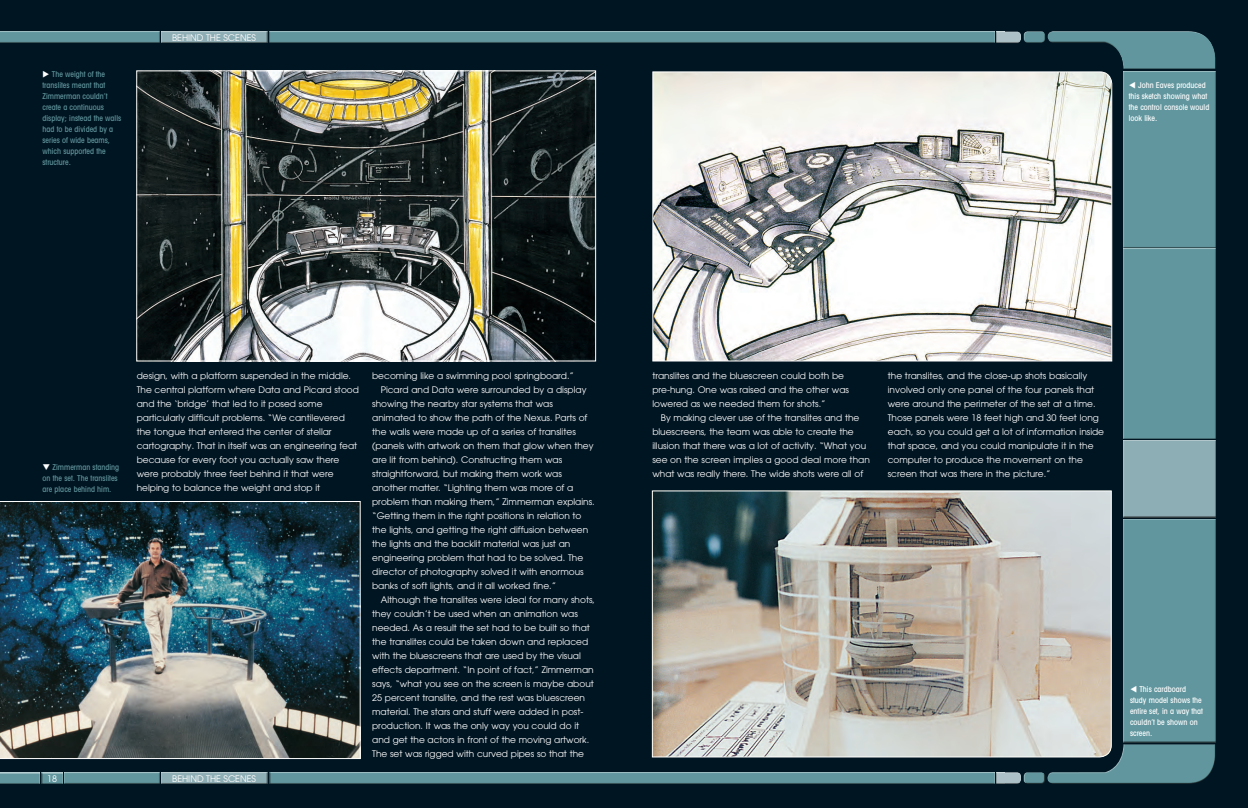
<style>
.page{position:relative;width:1248px;height:808px;background:#fff}
.page>*{position:absolute;margin:0;border:0;box-sizing:border-box;transform-origin:0 0}
.Main_Body_text_Drop{font:9px/14px "Avant Garde";color:#fff}
.t1{font:500 condensed 8px/11px "Avant Garde LT";color:#61969e}
.t2{font:500 condensed 8px/11px "Avant Garde LT";color:#fff}
.s1{color:#fff}
</style>
<div class="page">
<div style="left:0;top:0;width:1247px;height:808px;background:#001522"></div>
<div style="left:995px;top:31px;width:26px;height:12px;background:#acc1c7"></div>
<div style="left:1023px;top:30px;width:23px;height:12px;background:#fff;opacity:.75"></div>
<div style="left:1023px;top:32px;width:23px;height:11px;background:#231f20;opacity:.75"></div>
<div style="left:1023px;top:772px;width:21px;height:12px;background:#fff;opacity:.75"></div>
<div style="left:1024px;top:772px;width:22px;height:13px;background:#231f20;opacity:.75"></div>
<div style="left:268px;top:31px;width:727px;height:12px;background:#61969e"></div>
<div style="left:1121px;top:440px;width:95px;height:78px;background:#8eaeb5"></div>
<div style="left:1121px;top:248px;width:95px;height:192px;background:#61969e"></div>
<div style="left:1121px;top:518px;width:95px;height:226px;background:#61969e"></div>
<div style="left:1121px;top:71px;width:95px;height:179px;background:#61969e"></div>
<div style="left:995px;top:772px;width:26px;height:12px;background:#acc1c7"></div>
<div style="left:269px;top:772px;width:726px;height:12px;background:#61969e"></div>
<div style="left:1048px;top:743px;width:167px;height:41px;background:#231f20;opacity:.75"></div>
<div style="left:1046px;top:31px;width:167px;height:39px;background:#fff;opacity:.75"></div>
<div style="left:1046px;top:39px;width:170px;height:31px;background:#231f20;opacity:.75"></div>
<div style="left:160px;top:31px;width:108px;height:12px;background:#8eaeb5"></div>
<div style="left:160px;top:772px;width:108px;height:12px;background:#8eaeb5"></div>
<div style="left:0;top:31px;width:160px;height:12px;background:#61969e"></div>
<div style="left:63px;top:772px;width:97px;height:12px;background:#61969e"></div>
<div style="left:40px;top:772px;width:23px;height:12px;background:#231f20;opacity:.75"></div>
<div style="left:0;top:772px;width:40px;height:12px;background:#231f20;opacity:.75"></div>
<img style="left:651px;top:490px;width:460px;height:268px">
<img style="left:0;top:501px;width:360px;height:258px">
<img style="left:652px;top:71px;width:460px;height:291px">
<img style="left:138px;top:72px;width:456px;height:287px">
<div style="left:136px;top:70px;width:460px;height:291px;border:1px solid #fff"></div>
<p class="Main_Body_text_Drop" style="left:172px;top:30px;width:85px">BEHIND THE SCENES</p>
<p class="t1" style="left:43px;top:69px;width:80px"><span class="s1">◆</span> The weight of the translites meant that<br>Zimmerman couldn’t create a continuous display; instead the walls had to be divided by a series of wide beams, which supported the structure.</p>
<p class="t2" style="left:1128px;top:80px;width:82px">▼ John Eaves produced this sketch showing what the control console would look like.</p>
<p class="t1" style="left:43px;top:461px;width:78px"><span class="s1">❑</span> Zimmerman standing on the set. The translites are place behind him.</p>
<p class="Main_Body_text_Drop" style="left:137px;top:369px;width:224px">design, with a platform suspended in the middle.<br>The central platform where Data and Picard stood and the ‘bridge’ that led to it posed some particularly difficult problems. “We cantilevered the tongue that entered the center of stellar cartography. That in itself was an engineering feat because for every foot you actually saw there were probably three feet behind it that were helping to balance the weight and stop it</p>
<p class="Main_Body_text_Drop" style="left:372px;top:369px;width:203px">becoming like a swimming pool springboard.”</p>
<p class="Main_Body_text_Drop" style="left:372px;top:383px;width:224px;text-indent:9px">Picard and Data were surrounded by a display showing the nearby star systems that was animated to show the path of the Nexus. Parts of the walls were made up of a series of translites (panels with artwork on them that glow when they are lit from behind). Constructing them was straightforward, but making them work was another matter. “Lighting them was more of a problem than making them,” Zimmerman explains. “Getting them in the right positions in relation to the lights, and getting the right diffusion between the lights and the backlit material was just an engineering problem that had to be solved. The director of photography solved it with enormous banks of soft lights, and it all worked fine.”</p>
<p class="Main_Body_text_Drop" style="left:372px;top:593px;width:224px;text-indent:9px">Although the translites were ideal for many shots, they couldn’t be used when an animation was needed. As a result the set had to be built so that the translites could be taken down and replaced with the bluescreens that are used by the visual effects department. “In point of fact,” Zimmerman says, “what you see on the screen is maybe about 25 percent translite, and the rest was bluescreen material. The stars and stuff were added in post&shy;production. It was the only way you could do it and get the actors in front of the moving artwork.<br>The set was rigged with curved pipes so that the</p>
<p class="Main_Body_text_Drop" style="left:47px;top:771px;width:11px">18</p>
<p class="Main_Body_text_Drop" style="left:172px;top:771px;width:85px">BEHIND THE SCENES</p>
<p class="Main_Body_text_Drop" style="left:652px;top:369px;width:198px">translites and the bluescreen could both be pre-hung. One was raised and the other was lowered as we needed them for shots.”</p>
<p class="Main_Body_text_Drop" style="left:652px;top:411px;width:219px;text-indent:9px">By making clever use of the translites and the bluescreens, the team was able to create the illusion that there was a lot of activity. “What you see on the screen implies a good deal more than what was really there. The wide shots were all of</p>
<p class="Main_Body_text_Drop" style="left:887px;top:369px;width:218px">the translites, and the close-up shots basically involved only one panel of the four panels that were around the perimeter of the set at a time.<br>Those panels were 18 feet high and 30 feet long each, so you could get a lot of information inside that space, and you could manipulate it in the computer to produce the movement on the screen that was there in the picture.”</p>
<p class="t2" style="left:1129px;top:683px;width:74px">▼ This cardboard study model shows the entire set, in a way that couldn’t be shown on screen.</p>
</div>
